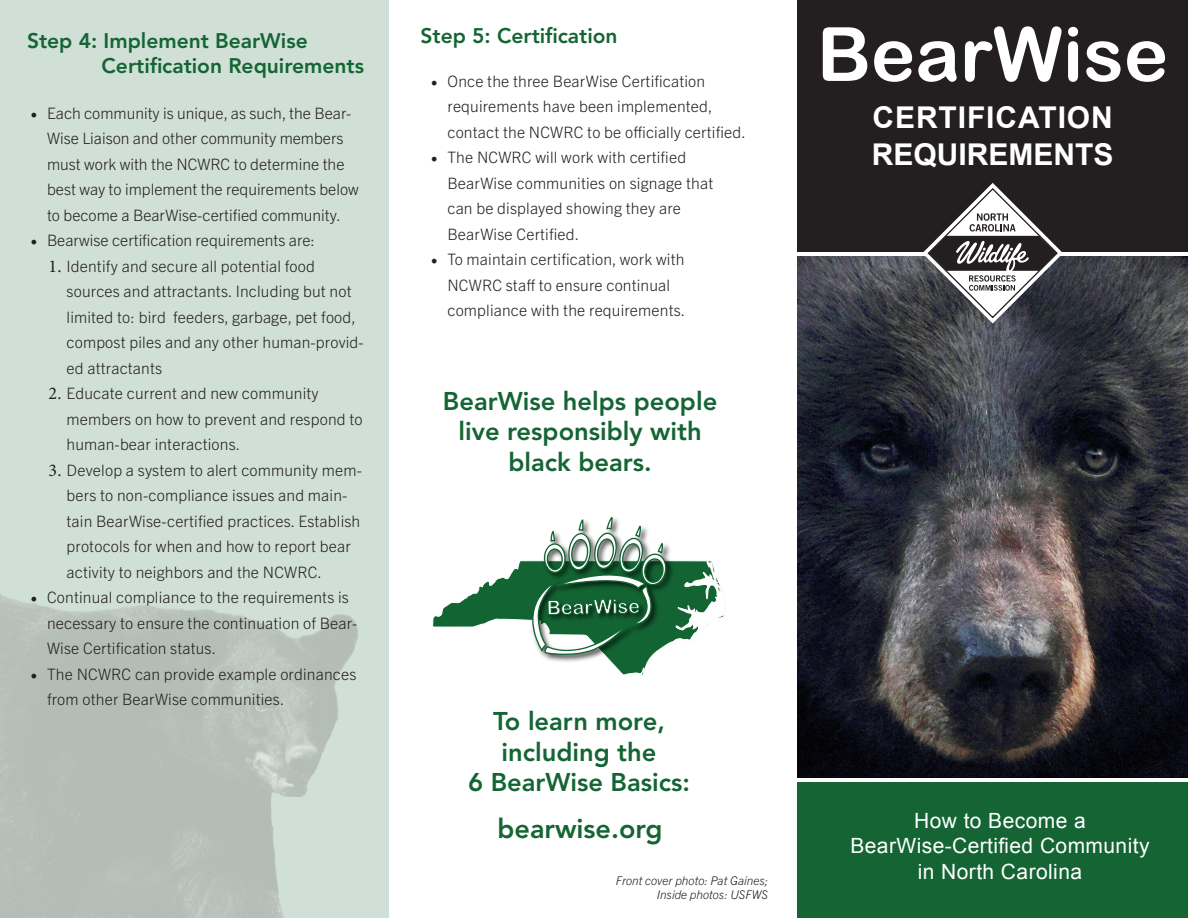
<style>
.page{position:relative;width:1188px;height:918px;background:#fff}
.page>*{position:absolute;margin:0;border:0;box-sizing:border-box;transform-origin:0 0}
.t1{font:74.85px "Arial Rounded MT Bold";color:#fff}
.t2{font:700 30px/37.5px "Arial";color:#fff}
.t3{font:800 27px "Avenir LT Std";color:#146533}
.t4{font:800 25.5px/30.6px "Avenir LT Std";color:#146533;text-align:center}
.t5{font:800 21px "Avenir LT Std";color:#146533}
.t6{font:21px "Arial";letter-spacing:.02em;color:#fff}
.t7{font:300 15.75px/25.5px "Trade Gothic Next LT Pro";letter-spacing:.01em;color:#231f20}
.t8{font:italic 300 12px "Trade Gothic Next LT Pro";color:#231f20}
.s1{font-family:"Minion Pro";font-weight:400;font-size:18px}
</style>
<div class="page">
<div style="left:0;top:0;width:389px;height:918px;background:#d0e0d6"></div>
<img style="left:0;top:594px;width:358px;height:324px">
<svg style="left:432px;top:517px;width:294px;height:159px"></svg>
<div style="left:797px;top:698px;width:391px;height:220px;background:#146533"></div>
<img style="left:797px;top:256px;width:391px;height:522px">
<div style="left:797px;top:0;width:391px;height:253px;background:#231f20"></div>
<hr style="left:797px;top:252px;width:391px;height:3px;background:#fff">
<hr style="left:797px;top:778px;width:391px;height:4px;background:#fff">
<svg style="left:922px;top:183px;width:141px;height:141px"></svg>
<p class="t5" style="left:27px;top:29px;width:282px">Step 4: Implement BearWise</p>
<p class="t5" style="left:102px;top:54px;width:264px">Certification Requirements</p>
<p class="t7" style="left:47px;top:99px;width:313px;text-indent:-16px"><span class="s1">•</span> Each community is unique, as such, the Bear-Wise Liaison and other community members must work with the NCWRC to determine the best way to implement the requirements below to become a BearWise-certified community.</p>
<p class="t7" style="left:31px;top:227px;width:286px"><span class="s1">•</span> Bearwise certification requirements are:</p>
<p class="t7" style="left:67px;top:252px;width:299px;text-indent:-18px"><span class="s1">1.</span> Identify and secure all potential food sources and attractants. Including but not limited to: bird feeders, garbage, pet food, compost piles and any other human-provid&shy;ed attractants</p>
<p class="t7" style="left:67px;top:380px;width:298px;text-indent:-18px"><span class="s1">2.</span> Educate current and new community members on how to prevent and respond to human-bear interactions.</p>
<p class="t7" style="left:67px;top:456px;width:297px;text-indent:-18px"><span class="s1">3.</span> Develop a system to alert community mem&shy;bers to non-compliance issues and main&shy;tain BearWise-certified practices. Establish protocols for when and how to report bear activity to neighbors and the NCWRC.</p>
<p class="t7" style="left:47px;top:584px;width:312px;text-indent:-16px"><span class="s1">•</span> Continual compliance to the requirements is necessary to ensure the continuation of Bear-<br>Wise Certification status.</p>
<p class="t7" style="left:47px;top:660px;width:311px;text-indent:-16px"><span class="s1">•</span> The NCWRC can provide example ordinances from other BearWise communities.</p>
<p class="t5" style="left:420px;top:23px;width:199px">Step 5: Certification</p>
<p class="t7" style="left:447px;top:67px;width:300px;text-indent:-16px"><span class="s1">•</span> Once the three BearWise Certification requirements have been implemented, contact the NCWRC to be officially certified.</p>
<p class="t7" style="left:447px;top:144px;width:267px;text-indent:-16px"><span class="s1">•</span> The NCWRC will work with certified<br>BearWise communities on signage that can be displayed showing they are<br>BearWise Certified.</p>
<p class="t7" style="left:447px;top:246px;width:239px;text-indent:-16px"><span class="s1">•</span> To maintain certification, work with<br>NCWRC staff to ensure continual compliance with the requirements.</p>
<p class="t4" style="left:443px;top:386px;width:276px">BearWise helps people live responsibly with</p>
<p class="t4" style="left:509px;top:447px;width:145px">black bears.</p>
<p class="t1" style="left:817px;top:10px;width:353px">BearWise</p>
<p class="t2" style="left:872px;top:99px;width:243px">CERTIFICATION<br>REQUIREMENTS</p>
<p class="t4" style="left:493px;top:706px;width:173px">To learn more,</p>
<p class="t4" style="left:502px;top:737px;width:156px">including the</p>
<p class="t4" style="left:468px;top:767px;width:223px">6 BearWise Basics:</p>
<p class="t3" style="left:498px;top:812px;width:166px">bearwise.org</p>
<p class="t8" style="left:616px;top:872px;width:154px">Front cover photo: Pat Gaines;</p>
<p class="t8" style="left:657px;top:887px;width:113px">Inside photos: USFWS</p>
<p class="t6" style="left:914px;top:807px;width:173px">How to Become a</p>
<p class="t6" style="left:850px;top:832px;width:301px">BearWise-Certified Community</p>
<p class="t6" style="left:918px;top:858px;width:166px">in North Carolina</p>
</div>
